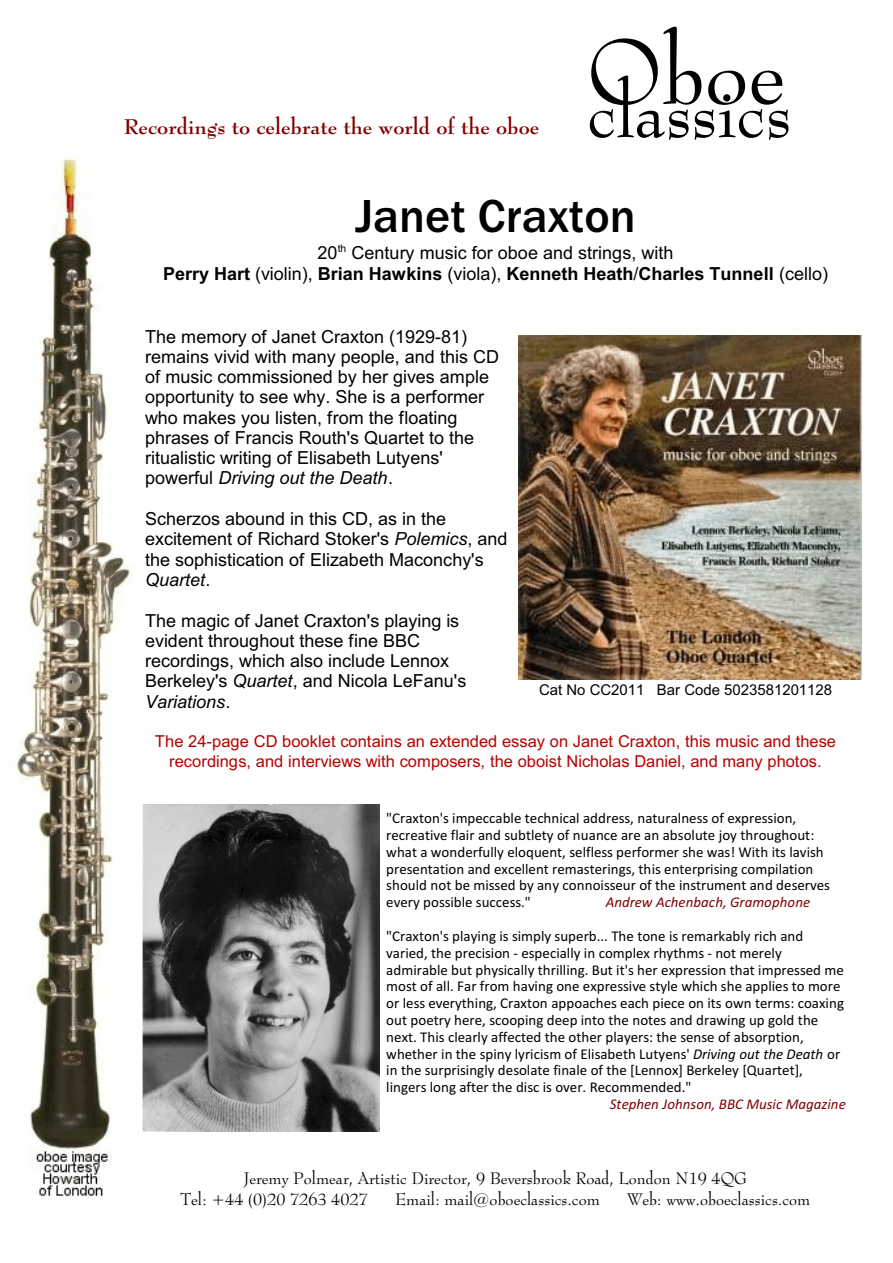
<style>
.page{position:relative;width:893px;height:1263px;background:#fff}
.page>*{position:absolute;margin:0;border:0;box-sizing:border-box;transform-origin:0 0}
.t1{font:90px "Bernhard Modern BT";color:#000}
.t2{font:72px "Bernhard Modern BT";color:#000}
.t3{font:500 48px "Franklin Gothic";color:#000}
.t4{font:700 21px "Bernhard Modern BT";color:#800000}
.t5{font:18px/20.2px "Arial";color:#000}
.t6{font:16.5px/19px "Arial";color:#b80000;text-align:center}
.t7{font:16.5px/20.7px "Bernhard Modern BT";color:#000}
.t8{font:15px/16.8px "Calibri";color:#000}
.t9{font:italic 15px "Calibri";color:#800000}
.t10{font:15px "Arial";color:#000}
.s1{font-weight:700}
.s2{font-style:italic}
</style>
<div class="page">
<img style="left:16px;top:157px;width:118px;height:1039px">
<img style="left:518px;top:336px;width:344px;height:343px">
<img style="left:143px;top:804px;width:236px;height:328px">
<h3 class="t4" style="left:124px;top:118px;width:417px">Recordings to celebrate the world of the oboe</h3>
<h1 class="t1" style="left:587px;top:35px;width:199px">Oboe</h1>
<h2 class="t2" style="left:587px;top:82px;width:206px">classics</h2>
<h3 class="t3" style="left:355px;top:198px;width:282px">Janet Craxton</h3>
<p class="t5" style="left:163px;top:244px;width:666px;line-height:21.3px;text-align:center">20<sup>th</sup> Century music for oboe and strings, with<br><span class="s1">Perry Hart</span> (violin), <span class="s1">Brian Hawkins</span> (viola), <span class="s1">Kenneth Heath</span>/<span class="s1">Charles Tunnell</span> (cello)</p>
<p class="t5" style="left:145px;top:328px;width:355px">The memory of Janet Craxton (1929-81) remains vivid with many people, and this CD of music commissioned by her gives ample opportunity to see why. She is a performer who makes you listen, from the floating phrases of Francis Routh's Quartet to the ritualistic writing of Elisabeth Lutyens' powerful <span class="s2">Driving out the Death</span>.</p>
<p class="t5" style="left:145px;top:510px;width:364px">Scherzos abound in this CD, as in the excitement of Richard Stoker's <span class="s2">Polemics</span>, and the sophistication of Elizabeth Maconchy's <span class="s2">Quartet</span>.</p>
<p class="t5" style="left:145px;top:612px;width:323px">The magic of Janet Craxton's playing is evident throughout these fine BBC recordings, which also include Lennox Berkeley's <span class="s2">Quartet</span>, and Nicola LeFanu's <span class="s2">Variations</span>.</p>
<p class="t6" style="left:155px;top:734px;width:683px">The 24-page CD booklet contains an extended essay on Janet Craxton, this music and these recordings, and interviews with composers, the oboist Nicholas Daniel, and many photos.</p>
<p class="t10" style="left:539px;top:684px;width:295px">Cat No CC2011 Bar Code 5023581201128</p>
<p class="t8" style="left:386px;top:811px;width:445px">"Craxton's impeccable technical address, naturalness of expression, recreative flair and subtlety of nuance are an absolute joy throughout: what a wonderfully eloquent, selfless performer she was! With its lavish presentation and excellent remasterings, this enterprising compilation should not be missed by any connoisseur of the instrument and deserves every possible success."</p>
<p class="t9" style="left:606px;top:896px;width:206px">Andrew Achenbach, Gramophone</p>
<p class="t8" style="left:386px;top:929px;width:459px">"Craxton's playing is simply superb... The tone is remarkably rich and varied, the precision - especially in complex rhythms - not merely admirable but physically thrilling. But it's her expression that impressed me most of all. Far from having one expressive style which she applies to more or less everything, Craxton appoaches each piece on its own terms: coaxing out poetry here, scooping deep into the notes and drawing up gold the next. This clearly affected the other players: the sense of absorption, whether in the spiny lyricism of Elisabeth Lutyens' <span class="s2">Driving out the Death</span> or in the surprisingly desolate finale of the [Lennox] Berkeley [Quartet], lingers long after the disc is over. Recommended."</p>
<p class="t9" style="left:610px;top:1098px;width:237px">Stephen Johnson, BBC Music Magazine</p>
<p class="t7" style="left:180px;top:1169px;width:568px;text-indent:64px">Jeremy Polmear, Artistic Director, 9 Beversbrook Road, London N19 4QG<br>Tel: +44 (0)20 7263 4027</p>
<p class="t7" style="left:395px;top:1190px;width:206px">Email: mail@oboeclassics.com</p>
<p class="t7" style="left:627px;top:1190px;width:185px">Web: www.oboeclassics.com</p>
</div>
